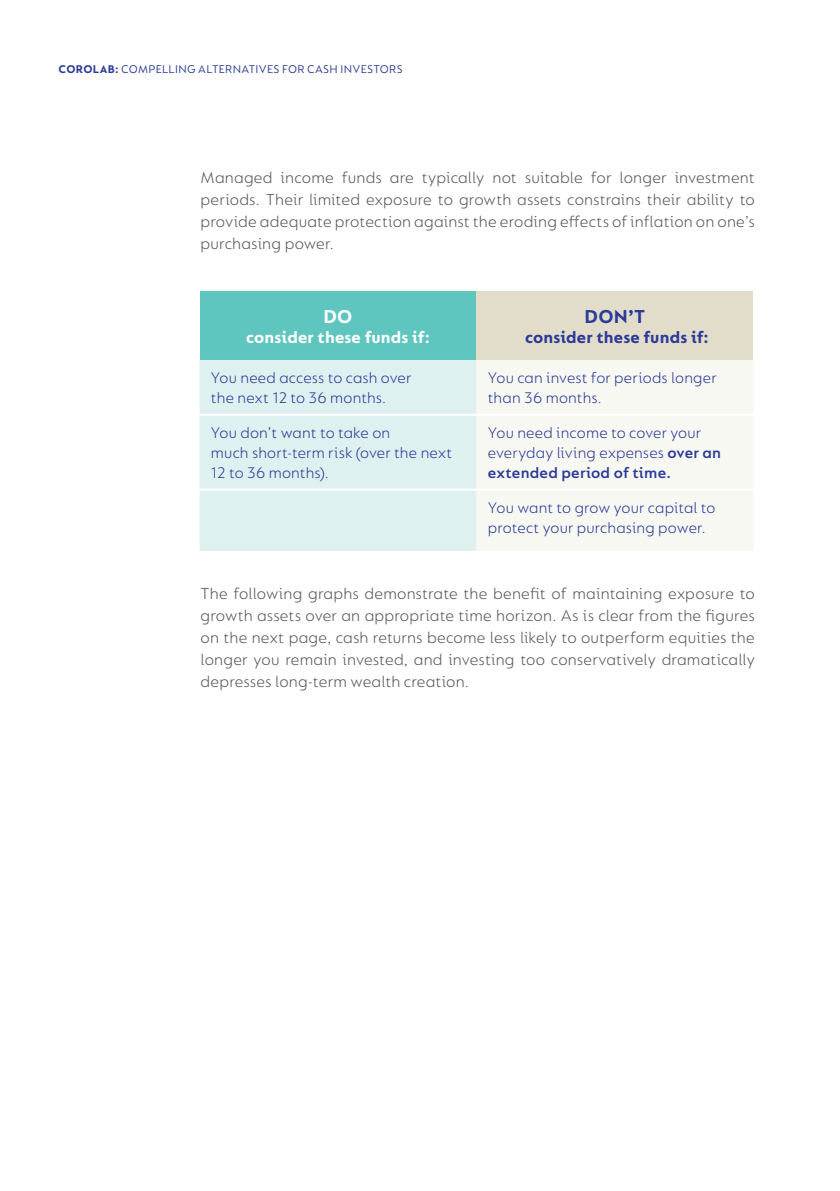
<style>
.page{position:relative;width:840px;height:1191px;background:#fff}
.page>*{position:absolute;margin:0;border:0;box-sizing:border-box;transform-origin:0 0}
.t1{font:700 20px "FS Lucas";color:#2b3b97}
.t2{font:700 20px "FS Lucas";color:#fff}
.t3{font:700 18px "FS Lucas";letter-spacing:.01em;color:#fff}
.t4{font:700 18px "FS Lucas";letter-spacing:.01em;color:#2b3b97}
.t5{font:300 17px/22px "FS Lucas";letter-spacing:.005em;color:#57585a;text-align:justify}
.t6{font:300 16.4px/20px "FS Lucas";letter-spacing:.01em;color:#2b3b97}
.t7{font:12px "FS Lucas";letter-spacing:.03em;color:#2b3b97}
.s1{font-weight:700}
.s2{font-weight:600}
</style>
<div class="page">
<div style="left:199px;top:292px;width:277px;height:68px;background:#5ec5bf"></div>
<div style="left:476px;top:292px;width:277px;height:68px;background:#e2ddcb"></div>
<div style="left:199px;top:360px;width:277px;height:191px;background:#def1f0"></div>
<div style="left:476px;top:360px;width:277px;height:191px;background:#f8f8f3"></div>
<hr style="left:476px;top:414px;width:277px;height:2px;background:#fff">
<hr style="left:476px;top:488px;width:277px;height:2px;background:#fff">
<hr style="left:199px;top:414px;width:277px;height:2px;background:#fff">
<hr style="left:199px;top:488px;width:277px;height:2px;background:#fff">
<p class="t7" style="left:59px;top:62px;width:345px"><span class="s1">COROLAB:</span> COMPELLING ALTERNATIVES FOR CASH INVESTORS</p>
<p class="t5" style="left:200px;top:166px;width:555px">Managed income funds are typically not suitable for longer investment periods. Their limited exposure to growth assets constrains their ability to provide adequate protection against the eroding effects of inflation on one’s purchasing power.</p>
<p class="t2" style="left:323px;top:305px;width:31px">DO</p>
<p class="t3" style="left:246px;top:327px;width:185px">consider these funds if:</p>
<p class="t1" style="left:584px;top:305px;width:62px">DON’T</p>
<p class="t4" style="left:524px;top:327px;width:185px">consider these funds if:</p>
<p class="t6" style="left:211px;top:368px;width:202px">You need access to cash over the next 12 to 36 months.</p>
<p class="t6" style="left:487px;top:368px;width:230px">You can invest for periods longer than 36 months.</p>
<p class="t6" style="left:211px;top:422px;width:242px">You don’t want to take on<br>much short-term risk (over the next<br>12 to 36 months).</p>
<p class="t6" style="left:487px;top:422px;width:234px">You need income to cover your everyday living expenses <span class="s2">over an extended period of time.</span></p>
<p class="t6" style="left:487px;top:497px;width:229px">You want to grow your capital to protect your purchasing power.</p>
<p class="t5" style="left:200px;top:582px;width:555px">The following graphs demonstrate the benefit of maintaining exposure to growth assets over an appropriate time horizon. As is clear from the figures on the next page, cash returns become less likely to outperform equities the longer you remain invested, and investing too conservatively dramatically depresses long-term wealth creation.</p>
</div>
